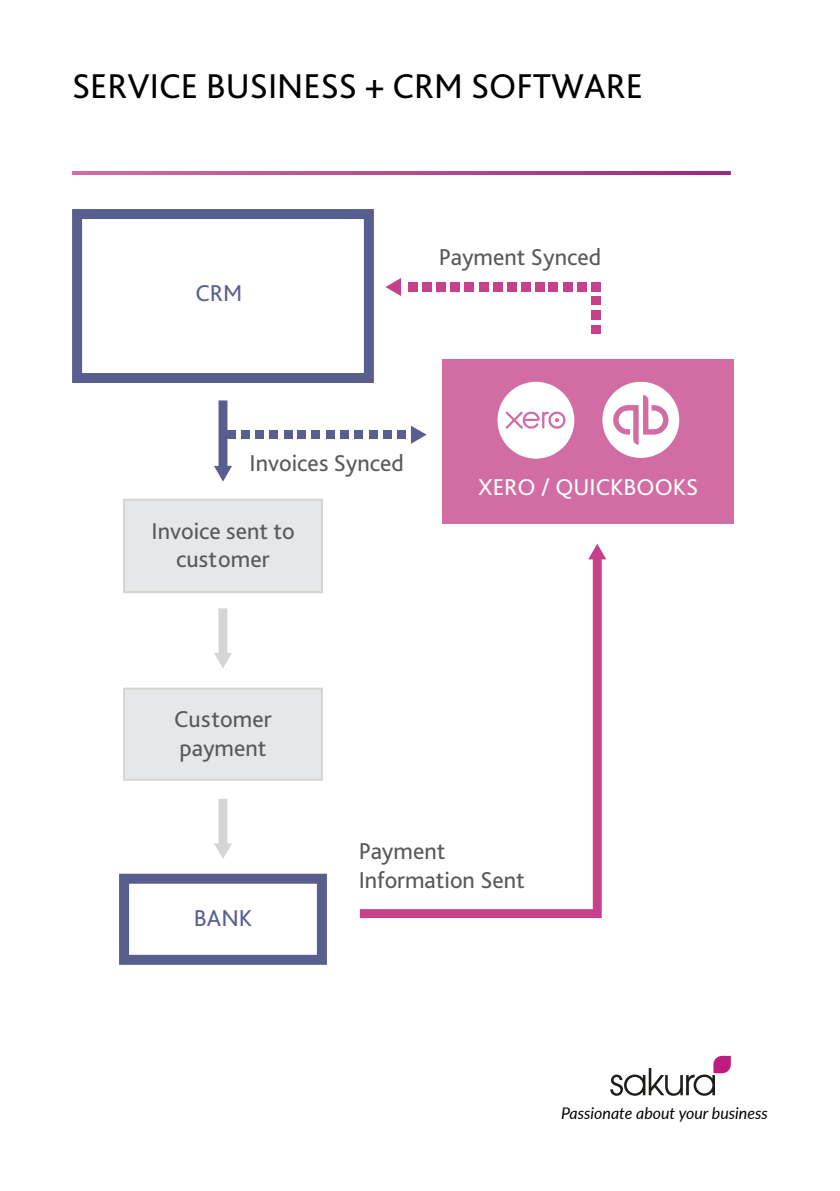
<style>
.page{position:relative;width:840px;height:1191px;background:#fff}
.page>*{position:absolute;margin:0;border:0;box-sizing:border-box;transform-origin:0 0}
.t1{font:36px "Bliss Pro";color:#000}
.t2{font:24px/28.8px "Bliss Pro";color:#58595b}
.t3{font:24px "Bliss Pro";color:#fff}
.t4{font:24px "Bliss Pro";color:#585f8e}
.t5{font:italic 16px "Lato";color:#000}
</style>
<div class="page">
<svg style="left:72px;top:171px;width:658px;height:4px;background:#b64b92"></svg>
<div style="left:72px;top:209px;width:301px;height:174px;border:10px solid #585f8e"></div>
<div style="left:123px;top:499px;width:200px;height:94px;background:#e6e7e8;border:2px solid #d4d6d4"></div>
<svg style="left:214px;top:400px;width:18px;height:81px"></svg>
<div style="left:311px;top:429px;width:9px;height:9px;background:#585f8e"></div>
<div style="left:297px;top:429px;width:9px;height:9px;background:#585f8e"></div>
<div style="left:353px;top:429px;width:9px;height:9px;background:#585f8e"></div>
<div style="left:339px;top:429px;width:9px;height:9px;background:#585f8e"></div>
<div style="left:325px;top:429px;width:9px;height:9px;background:#585f8e"></div>
<div style="left:241px;top:429px;width:9px;height:9px;background:#585f8e"></div>
<div style="left:227px;top:429px;width:9px;height:9px;background:#585f8e"></div>
<div style="left:283px;top:429px;width:9px;height:9px;background:#585f8e"></div>
<div style="left:269px;top:429px;width:9px;height:9px;background:#585f8e"></div>
<div style="left:255px;top:429px;width:9px;height:9px;background:#585f8e"></div>
<svg style="left:410px;top:426px;width:16px;height:18px"></svg>
<div style="left:396px;top:429px;width:9px;height:9px;background:#585f8e"></div>
<div style="left:382px;top:429px;width:9px;height:9px;background:#585f8e"></div>
<div style="left:368px;top:429px;width:9px;height:9px;background:#585f8e"></div>
<div style="left:123px;top:687px;width:200px;height:94px;background:#e6e7e8;border:2px solid #d4d6d4"></div>
<svg style="left:214px;top:608px;width:18px;height:60px"></svg>
<svg style="left:214px;top:799px;width:18px;height:60px"></svg>
<div style="left:119px;top:873px;width:208px;height:91px;border:10px solid #585f8e"></div>
<svg style="left:359px;top:544px;width:247px;height:374px"></svg>
<svg style="left:479px;top:282px;width:8px;height:9px"></svg>
<svg style="left:493px;top:282px;width:64px;height:9px"></svg>
<svg style="left:408px;top:282px;width:65px;height:9px"></svg>
<svg style="left:385px;top:278px;width:16px;height:18px"></svg>
<svg style="left:563px;top:282px;width:37px;height:23px"></svg>
<svg style="left:591px;top:311px;width:9px;height:23px"></svg>
<div style="left:442px;top:359px;width:291px;height:164px;background:#d16da3"></div>
<svg style="left:497px;top:382px;width:77px;height:77px"></svg>
<svg style="left:602px;top:381px;width:77px;height:77px"></svg>
<svg style="left:610px;top:1055px;width:120px;height:40px"></svg>
<h1 class="t1" style="left:72px;top:63px;width:572px">SERVICE BUSINESS + CRM SOFTWARE</h1>
<p class="t4" style="left:195px;top:278px;width:48px">CRM</p>
<p class="t2" style="left:438px;top:242px;width:164px">Payment Synced</p>
<p class="t2" style="left:249px;top:448px;width:156px">Invoices Synced</p>
<p class="t2" style="left:151px;top:515px;width:145px;text-align:center">Invoice sent to customer</p>
<p class="t2" style="left:174px;top:704px;width:99px">Customer payment</p>
<p class="t3" style="left:478px;top:471px;width:221px">XERO / QUICKBOOKS</p>
<p class="t4" style="left:194px;top:903px;width:60px">BANK</p>
<p class="t2" style="left:358px;top:836px;width:168px">Payment<br>Information Sent</p>
<p class="t5" style="left:561px;top:1101px;width:208px">Passionate about your business</p>
</div>
